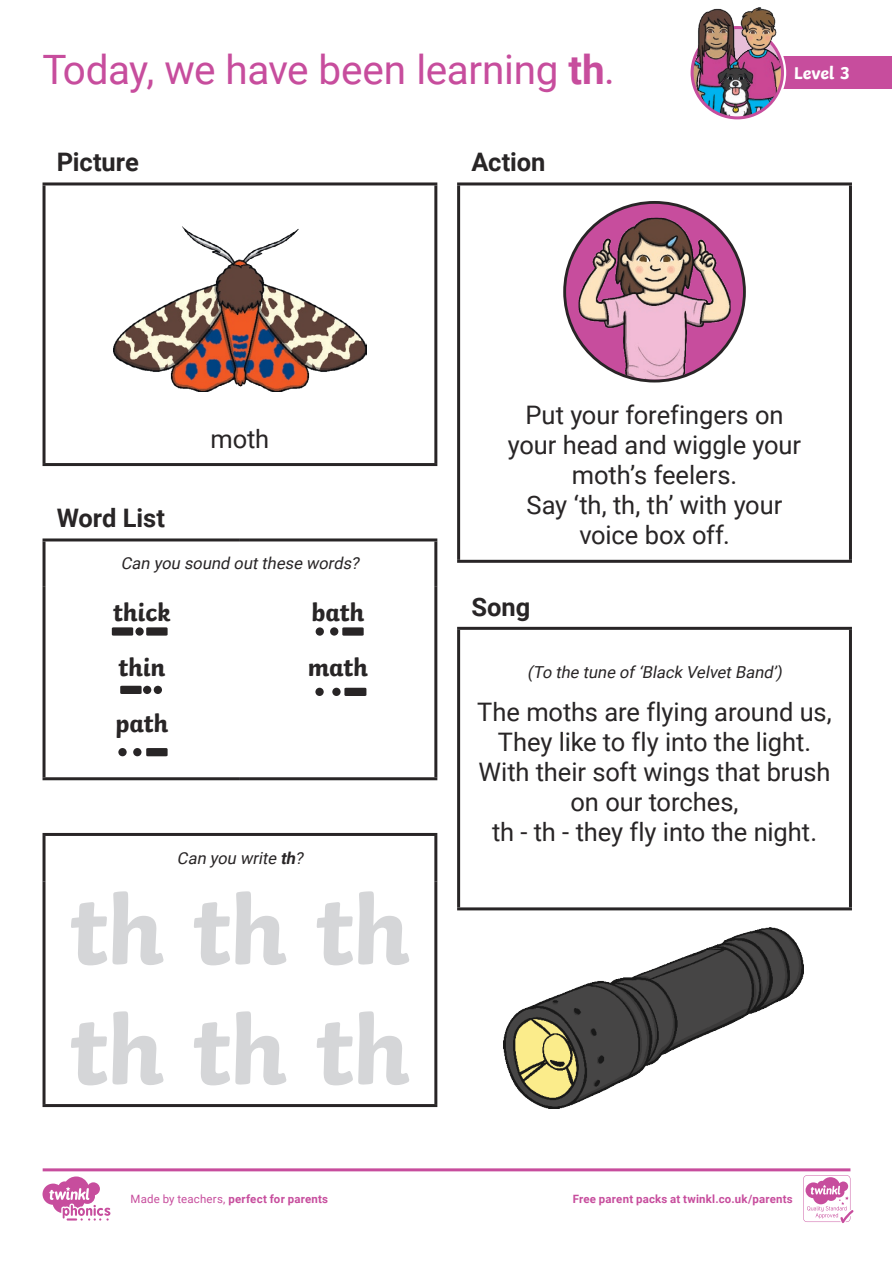
<style>
.page{position:relative;width:893px;height:1263px;background:#fff}
.page>*{position:absolute;margin:0;border:0;box-sizing:border-box;transform-origin:0 0}
.Heading_2{font:700 99px "Twinkl";letter-spacing:-.02em;color:#d5d6d8}
.Heading_1{font:40.5px "Roboto";letter-spacing:-.01em;color:#c74d9d}
.Heading_2-2{font:25.5px/30px "Roboto";letter-spacing:-.005em;color:#282526;text-align:center}
.Heading_2-3{font:700 25.5px "Roboto";color:#282526}
.Heading_2-4{font:700 25.5px "Twinkl";letter-spacing:-.005em;color:#282526}
.KS1_Body_Copy{font:700 18px "Twinkl";color:#fff}
.Adult_Body_Copy{font:italic 16.5px "Roboto";color:#282526}
.t1{font:700 11.4px "Roboto";letter-spacing:.02em;color:#c74d9d}
.s1{font-weight:700}
.s2{font-weight:400}
</style>
<div class="page">
<hr style="left:43px;top:182px;width:394px;height:3px;background:#282526">
<hr style="left:43px;top:185px;width:3px;height:278px;background:#282526">
<hr style="left:434px;top:185px;width:3px;height:278px;background:#282526">
<hr style="left:43px;top:463px;width:394px;height:3px;background:#282526">
<img style="left:113px;top:227px;width:253px;height:164px">
<hr style="left:43px;top:538px;width:197px;height:3px;background:#282526">
<hr style="left:43px;top:541px;width:3px;height:46px;background:#282526">
<hr style="left:240px;top:538px;width:197px;height:3px;background:#282526">
<hr style="left:434px;top:541px;width:3px;height:46px;background:#282526">
<hr style="left:43px;top:587px;width:3px;height:190px;background:#282526">
<hr style="left:434px;top:587px;width:3px;height:190px;background:#282526">
<hr style="left:43px;top:777px;width:197px;height:3px;background:#282526">
<hr style="left:240px;top:777px;width:197px;height:3px;background:#282526">
<hr style="left:457px;top:627px;width:395px;height:3px;background:#282526">
<hr style="left:457px;top:630px;width:3px;height:277px;background:#282526">
<hr style="left:849px;top:630px;width:3px;height:277px;background:#282526">
<hr style="left:457px;top:907px;width:395px;height:3px;background:#282526">
<hr style="left:457px;top:182px;width:395px;height:3px;background:#282526">
<hr style="left:457px;top:185px;width:3px;height:375px;background:#282526">
<hr style="left:849px;top:185px;width:3px;height:375px;background:#282526">
<hr style="left:457px;top:560px;width:395px;height:3px;background:#282526">
<svg style="left:565px;top:202px;width:179px;height:179px;background:#ae468a"></svg>
<img style="left:578px;top:218px;width:152px;height:162px">
<div style="left:118px;top:748px;width:9px;height:8px;background:#282526;border-radius:50%"></div>
<div style="left:133px;top:748px;width:8px;height:8px;background:#282526;border-radius:50%"></div>
<div style="left:135px;top:627px;width:9px;height:9px;background:#282526;border-radius:50%"></div>
<div style="left:143px;top:686px;width:8px;height:8px;background:#282526;border-radius:50%"></div>
<div style="left:154px;top:686px;width:8px;height:8px;background:#282526;border-radius:50%"></div>
<div style="left:332px;top:688px;width:9px;height:8px;background:#282526;border-radius:50%"></div>
<div style="left:315px;top:688px;width:9px;height:8px;background:#282526;border-radius:50%"></div>
<div style="left:330px;top:627px;width:8px;height:9px;background:#282526;border-radius:50%"></div>
<div style="left:316px;top:627px;width:8px;height:9px;background:#282526;border-radius:50%"></div>
<svg style="left:344px;top:688px;width:22px;height:8px"></svg>
<svg style="left:146px;top:748px;width:22px;height:8px"></svg>
<svg style="left:342px;top:627px;width:22px;height:9px"></svg>
<svg style="left:112px;top:627px;width:21px;height:9px"></svg>
<svg style="left:120px;top:686px;width:22px;height:8px"></svg>
<svg style="left:146px;top:627px;width:22px;height:9px"></svg>
<hr style="left:43px;top:833px;width:394px;height:3px;background:#282526">
<hr style="left:43px;top:836px;width:3px;height:45px;background:#282526">
<hr style="left:434px;top:836px;width:3px;height:45px;background:#282526">
<hr style="left:43px;top:881px;width:3px;height:223px;background:#282526">
<hr style="left:434px;top:881px;width:3px;height:223px;background:#282526">
<hr style="left:43px;top:1104px;width:394px;height:3px;background:#282526">
<img style="left:503px;top:928px;width:300px;height:180px">
<div style="left:768px;top:57px;width:124px;height:32px;background:#c74d9d"></div>
<div style="left:688px;top:24px;width:98px;height:98px;border:8px solid #fff;border-radius:50%"></div>
<img style="left:692px;top:28px;width:90px;height:90px;border-radius:44px">
<div style="left:691px;top:26px;width:93px;height:93px;border:3px solid #c74d9d;border-radius:50%"></div>
<img style="left:697px;top:8px;width:80px;height:78px">
<svg style="left:43px;top:1168px;width:810px;height:55px"></svg>
<p class="Heading_1" style="left:43px;top:41px;width:574px">Today, we have been learning <span class="s1">th</span>.</p>
<p class="Heading_2-3" style="left:57px;top:144px;width:84px">Picture</p>
<p class="Heading_2-3" style="left:471px;top:144px;width:76px">Action</p>
<p class="KS1_Body_Copy" style="left:794px;top:58px;width:58px">Level 3</p>
<p class="Heading_2-2" style="left:211px;top:422px;width:60px">moth</p>
<p class="Heading_2-3" style="left:57px;top:500px;width:110px">Word List</p>
<p class="Adult_Body_Copy" style="left:121px;top:552px;width:243px">Can you sound outthese words?</p>
<p class="Heading_2-4" style="left:113px;top:591px;width:59px">thick</p>
<p class="Heading_2-4" style="left:118px;top:647px;width:49px">thin</p>
<p class="Heading_2-4" style="left:115px;top:702px;width:54px">path</p>
<p class="Heading_2-4" style="left:311px;top:591px;width:54px">bath</p>
<p class="Heading_2-4" style="left:308px;top:647px;width:62px">math</p>
<p class="Adult_Body_Copy" style="left:177px;top:846px;width:131px">Can you write <span class="s1">th</span>?</p>
<p class="Heading_2" style="left:70px;top:849px;width:341px">th th th</p>
<p class="Heading_2" style="left:70px;top:969px;width:341px">th th th</p>
<p class="Heading_2-2" style="left:508px;top:399px;width:295px">Put your forefingers on your head and wiggle your moth’s feelers.</p>
<p class="Heading_2-2" style="left:527px;top:489px;width:257px">Say ‘th, th, th’ with your voice box off.</p>
<p class="Heading_2-3" style="left:471px;top:589px;width:61px">Song</p>
<p class="Adult_Body_Copy" style="left:527px;top:661px;width:260px">(To the tune of‘Black VelvetBand’)</p>
<p class="Heading_2-2" style="left:477px;top:696px;width:356px">The moths are flying around us,</p>
<p class="Heading_2-2" style="left:498px;top:726px;width:315px">They like to fly into the light.</p>
<p class="Heading_2-2" style="left:478px;top:756px;width:354px">With their soft wings that brush on our torches,</p>
<p class="Heading_2-2" style="left:492px;top:816px;width:326px">th - th - they fly into the night.</p>
<p class="t1" style="left:131px;top:1190px;width:199px"><span class="s2">Made by teachers,</span> perfect for parents</p>
<p class="t1" style="left:573px;top:1191px;width:222px">Free parent packs at twinkl.co.uk/parents</p>
</div>
